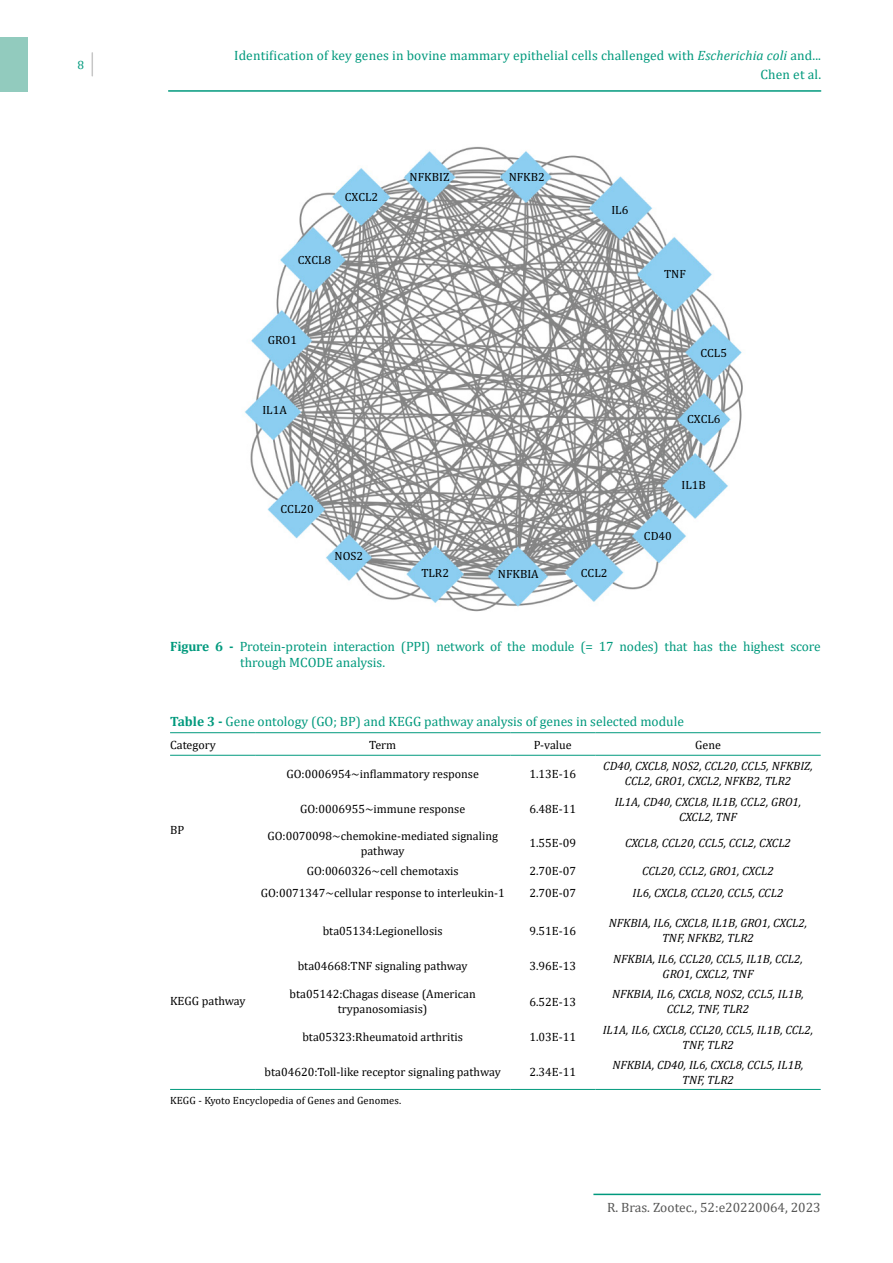
<style>
.page{position:relative;width:893px;height:1263px;background:#fff}
.page>*{position:absolute;margin:0;border:0;box-sizing:border-box;transform-origin:0 0}
.t1{font:13.5px/19.2px "Cambria";color:#00997d;text-align:right}
.t2{font:13.5px "Cambria";color:#575756}
.t3{font:12px/15px "Cambria";color:#000;text-align:center}
.t4{font:italic 12px/15px "Cambria";color:#000;text-align:center}
.t5{font:12px "Cambria";color:#00997d}
.t6{font:10.5px "Cambria";letter-spacing:.01em;color:#000}
.s1{font-style:italic}
.s2{font-weight:700}
</style>
<div class="page">
<hr style="left:593px;top:1193px;width:228px;height:2px;background:#00997d">
<div style="left:0;top:37px;width:27px;height:55px;background:#92cbbe"></div>
<svg style="left:92px;top:53px;width:1px;height:23px"></svg>
<hr style="left:169px;top:90px;width:652px;height:2px;background:#00997d">
<img style="left:245px;top:146px;width:498px;height:466px">
<hr style="left:170px;top:732px;width:85px;height:1px;background:#00997d">
<hr style="left:255px;top:732px;width:255px;height:1px;background:#00997d">
<hr style="left:510px;top:732px;width:85px;height:1px;background:#00997d">
<hr style="left:595px;top:732px;width:226px;height:1px;background:#00997d">
<hr style="left:170px;top:755px;width:85px;height:1px;background:#00997d">
<hr style="left:255px;top:755px;width:255px;height:1px;background:#00997d">
<hr style="left:510px;top:755px;width:85px;height:1px;background:#00997d">
<hr style="left:595px;top:755px;width:226px;height:1px;background:#00997d">
<hr style="left:255px;top:1089px;width:255px;height:1px;background:#00997d">
<hr style="left:510px;top:1089px;width:85px;height:1px;background:#00997d">
<hr style="left:595px;top:1089px;width:226px;height:1px;background:#00997d">
<hr style="left:170px;top:1089px;width:85px;height:1px;background:#00997d">
<p class="t5" style="left:77px;top:58px;width:8px">8</p>
<p class="t1" style="left:234px;top:45px;width:588px">Identification of key genes in bovine mammary epithelial cells challenged with <span class="s1">Escherichia coli</span> and...<br>Chen et al.</p>
<p class="t3" style="left:345px;top:191px;width:35px">CXCL2</p>
<p class="t3" style="left:298px;top:254px;width:35px">CXCL8</p>
<p class="t3" style="left:268px;top:333px;width:31px">GRO1</p>
<p class="t3" style="left:262px;top:404px;width:26px">IL1A</p>
<p class="t3" style="left:280px;top:502px;width:35px">CCL20</p>
<p class="t3" style="left:335px;top:549px;width:30px">NOS2</p>
<p class="t3" style="left:410px;top:171px;width:41px">NFKBIZ</p>
<p class="t3" style="left:509px;top:171px;width:38px">NFKB2</p>
<p class="t3" style="left:611px;top:203px;width:18px">IL6</p>
<p class="t3" style="left:664px;top:268px;width:23px">TNF</p>
<p class="t3" style="left:421px;top:566px;width:29px">TLR2</p>
<p class="t3" style="left:498px;top:568px;width:42px">NFKBIA</p>
<p class="t3" style="left:581px;top:566px;width:28px">CCL2</p>
<p class="t3" style="left:700px;top:346px;width:28px">CCL5</p>
<p class="t3" style="left:687px;top:412px;width:35px">CXCL6</p>
<p class="t3" style="left:681px;top:478px;width:26px">IL1B</p>
<p class="t3" style="left:644px;top:529px;width:29px">CD40</p>
<p class="t1" style="left:240px;top:638px;width:582px;line-height:16.5px;text-align:left;text-indent:-70px"><span class="s2">Figure 6 -</span> Protein-protein interaction (PPI) network of the module (= 17 nodes) that has the highest score through MCODE analysis.</p>
<p class="t1" style="left:170px;top:712px;width:515px"><span class="s2">Table 3 -</span> Gene ontology (GO; BP) and KEGG pathway analysis of genes in selected module</p>
<p class="t3" style="left:170px;top:737px;width:47px">Category</p>
<p class="t3" style="left:369px;top:737px;width:28px">Term</p>
<p class="t3" style="left:534px;top:737px;width:39px">P-value</p>
<p class="t3" style="left:695px;top:737px;width:27px">Gene</p>
<p class="t3" style="left:170px;top:823px;width:16px">BP</p>
<p class="t3" style="left:286px;top:766px;width:194px">GO:0006954~inflammatory response</p>
<p class="t3" style="left:529px;top:766px;width:48px">1.13E-16</p>
<p class="t4" style="left:603px;top:758px;width:211px">CD40, CXCL8, NOS2, CCL20, CCL5, NFKBIZ,<br>CCL2, GRO1, CXCL2, NFKB2, TLR2</p>
<p class="t3" style="left:300px;top:801px;width:167px">GO:0006955~immune response</p>
<p class="t3" style="left:529px;top:801px;width:48px">6.48E-11</p>
<p class="t4" style="left:615px;top:793px;width:188px">IL1A, CD40, CXCL8, IL1B, CCL2, GRO1,<br>CXCL2, TNF</p>
<p class="t3" style="left:267px;top:828px;width:232px">GO:0070098~chemokine-mediated signaling pathway</p>
<p class="t3" style="left:529px;top:835px;width:48px">1.55E-09</p>
<p class="t4" style="left:625px;top:835px;width:167px">CXCL8, CCL20, CCL5, CCL2, CXCL2</p>
<p class="t3" style="left:307px;top:863px;width:154px">GO:0060326~cell chemotaxis</p>
<p class="t3" style="left:529px;top:863px;width:48px">2.70E-07</p>
<p class="t4" style="left:642px;top:863px;width:133px">CCL20, CCL2, GRO1, CXCL2</p>
<p class="t3" style="left:261px;top:886px;width:245px">GO:0071347~cellular response to interleukin-1</p>
<p class="t3" style="left:529px;top:886px;width:48px">2.70E-07</p>
<p class="t4" style="left:633px;top:885px;width:152px">IL6, CXCL8, CCL20, CCL5, CCL2</p>
<p class="t3" style="left:323px;top:923px;width:121px">bta05134:Legionellosis</p>
<p class="t3" style="left:529px;top:923px;width:48px">9.51E-16</p>
<p class="t4" style="left:609px;top:915px;width:200px">NFKBIA, IL6, CXCL8, IL1B, GRO1, CXCL2,<br>TNF, NFKB2, TLR2</p>
<p class="t3" style="left:298px;top:958px;width:171px">bta04668:TNF signaling pathway</p>
<p class="t3" style="left:529px;top:958px;width:48px">3.96E-13</p>
<p class="t4" style="left:613px;top:950px;width:191px">NFKBIA, IL6, CCL20, CCL5, IL1B, CCL2,<br>GRO1, CXCL2, TNF</p>
<p class="t3" style="left:290px;top:986px;width:188px">bta05142:Chagas disease (American trypanosomiasis)</p>
<p class="t3" style="left:529px;top:994px;width:48px">6.52E-13</p>
<p class="t4" style="left:612px;top:986px;width:193px">NFKBIA, IL6, CXCL8, NOS2, CCL5, IL1B,<br>CCL2, TNF, TLR2</p>
<p class="t3" style="left:302px;top:1029px;width:162px">bta05323:Rheumatoid arthritis</p>
<p class="t3" style="left:529px;top:1029px;width:48px">1.03E-11</p>
<p class="t4" style="left:603px;top:1021px;width:212px">IL1A, IL6, CXCL8, CCL20, CCL5, IL1B, CCL2,<br>TNF, TLR2</p>
<p class="t3" style="left:265px;top:1064px;width:238px">bta04620:Toll-like receptor signaling pathway</p>
<p class="t3" style="left:529px;top:1064px;width:48px">2.34E-11</p>
<p class="t4" style="left:612px;top:1057px;width:193px">NFKBIA, CD40, IL6, CXCL8, CCL5, IL1B,<br>TNF, TLR2</p>
<p class="t6" style="left:170px;top:1094px;width:233px">KEGG - Kyoto Encyclopedia of Genes and Genomes.</p>
<p class="t3" style="left:170px;top:993px;width:77px">KEGG pathway</p>
<p class="t2" style="left:607px;top:1199px;width:215px">R. Bras. Zootec., 52:e20220064, 2023</p>
</div>
